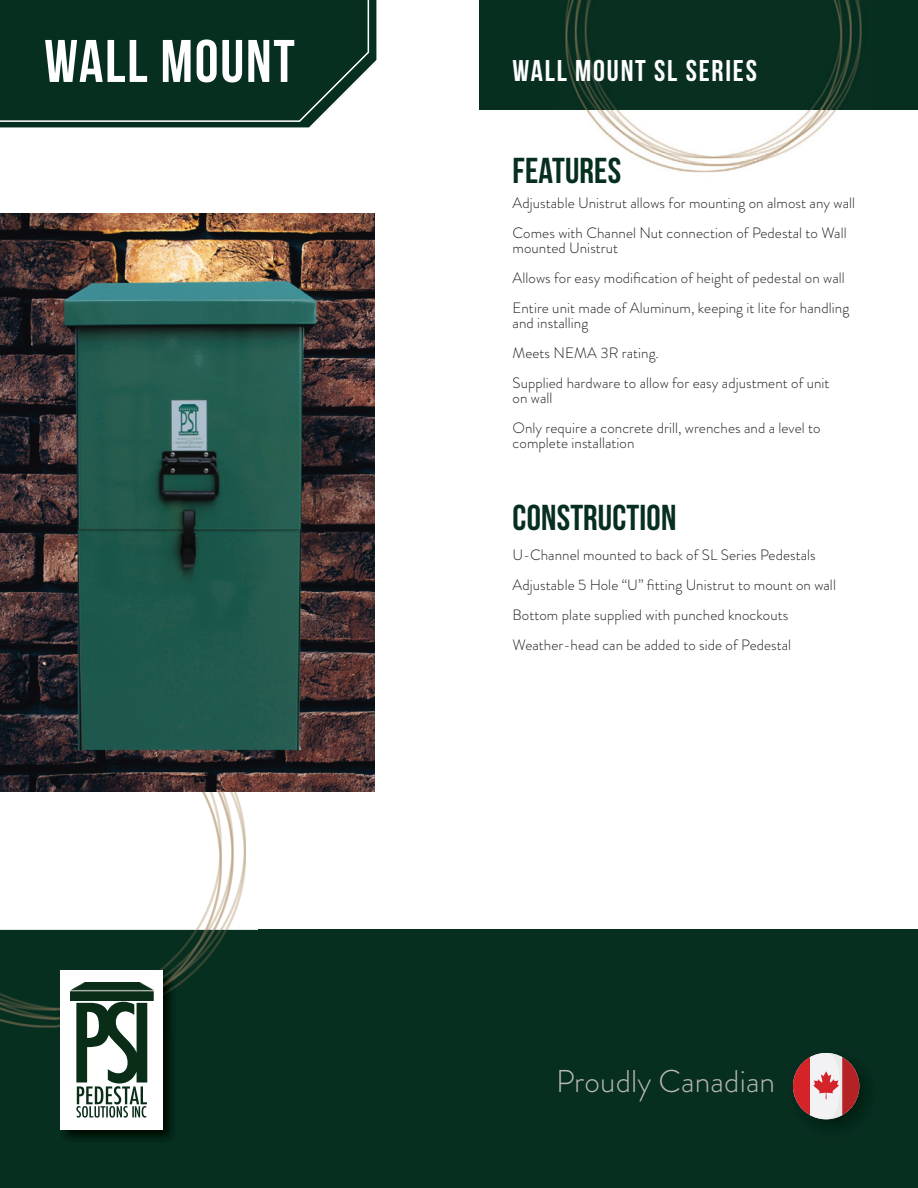
<style>
.page{position:relative;width:918px;height:1188px;background:#fff}
.page>*{position:absolute;margin:0;border:0;box-sizing:border-box;transform-origin:0 0}
.t1{font:60px "Bebas Neue";letter-spacing:.03em;color:#fff}
.t2{font:36px "Bebas Neue";letter-spacing:.005em;color:#072f20}
.t3{font:300 31.5px "Brandon Grotesque";letter-spacing:.005em;color:#b9b9b5}
.t4{font:30px "Bebas Neue";letter-spacing:.06em;color:#fff}
.t5{font:300 15px/30px "Brandon Grotesque";letter-spacing:.005em;color:#231f20}
</style>
<div class="page">
<div style="left:479px;top:0;width:439px;height:109px;background:#072f20"></div>
<svg style="left:0;top:0;width:376px;height:127px;fill:#072f20"></svg>
<div style="left:0;top:0;width:370px;height:123px;background:#072f20"></div>
<div style="left:0;top:930px;width:918px;height:258px;background:#072f20"></div>
<img style="left:556px;top:0;width:315px;height:173px">
<img style="left:0;top:792px;width:258px;height:236px">
<img style="left:817px;top:1052px;width:47px;height:72px">
<svg style="left:793px;top:1053px;width:66px;height:66px"></svg>
<img style="left:58px;top:968px;width:120px;height:170px">
<div style="left:61px;top:971px;width:102px;height:159px;background:#fff"></div>
<svg style="left:76px;top:1002px;width:71px;height:116px"></svg>
<img style="left:70px;top:983px;width:83px;height:18px">
<img style="left:0;top:213px;width:374px;height:579px">
<h1 class="t1" style="left:44px;top:28px;width:252px">WALL MOUNT</h1>
<h3 class="t4" style="left:513px;top:55px;width:246px">WALL MOUNT SL SERIES</h3>
<h2 class="t2" style="left:513px;top:151px;width:110px">FEATURES</h2>
<p class="t5" style="left:513px;top:188px;width:344px">Adjustable Unistrut allows for mounting on almost any wall<br>Comes with Channel Nut connection of Pedestal to Wall</p>
<p class="t5" style="left:513px;top:233px;width:338px">mounted Unistrut<br>Allows for easy modification of height of pedestal on wall<br>Entire unit made of Aluminum, keeping it lite for handling</p>
<p class="t5" style="left:513px;top:308px;width:318px">and installing<br>Meets NEMA 3R rating.<br>Supplied hardware to allow for easy adjustment of unit</p>
<p class="t5" style="left:513px;top:383px;width:310px">on wall<br>Only require a concrete drill, wrenches and a level to</p>
<p class="t5" style="left:513px;top:428px;width:123px">complete installation</p>
<h2 class="t2" style="left:513px;top:497px;width:165px">CONSTRUCTION</h2>
<p class="t5" style="left:513px;top:540px;width:325px">U-Channel mounted to back of SL Series Pedestals Adjustable 5 Hole “U” fitting Unistrut to mount on wall Bottom plate supplied with punched knockouts Weather-head can be added to side of Pedestal</p>
<h3 class="t3" style="left:556px;top:1059px;width:221px">Proudly Canadian</h3>
</div>
